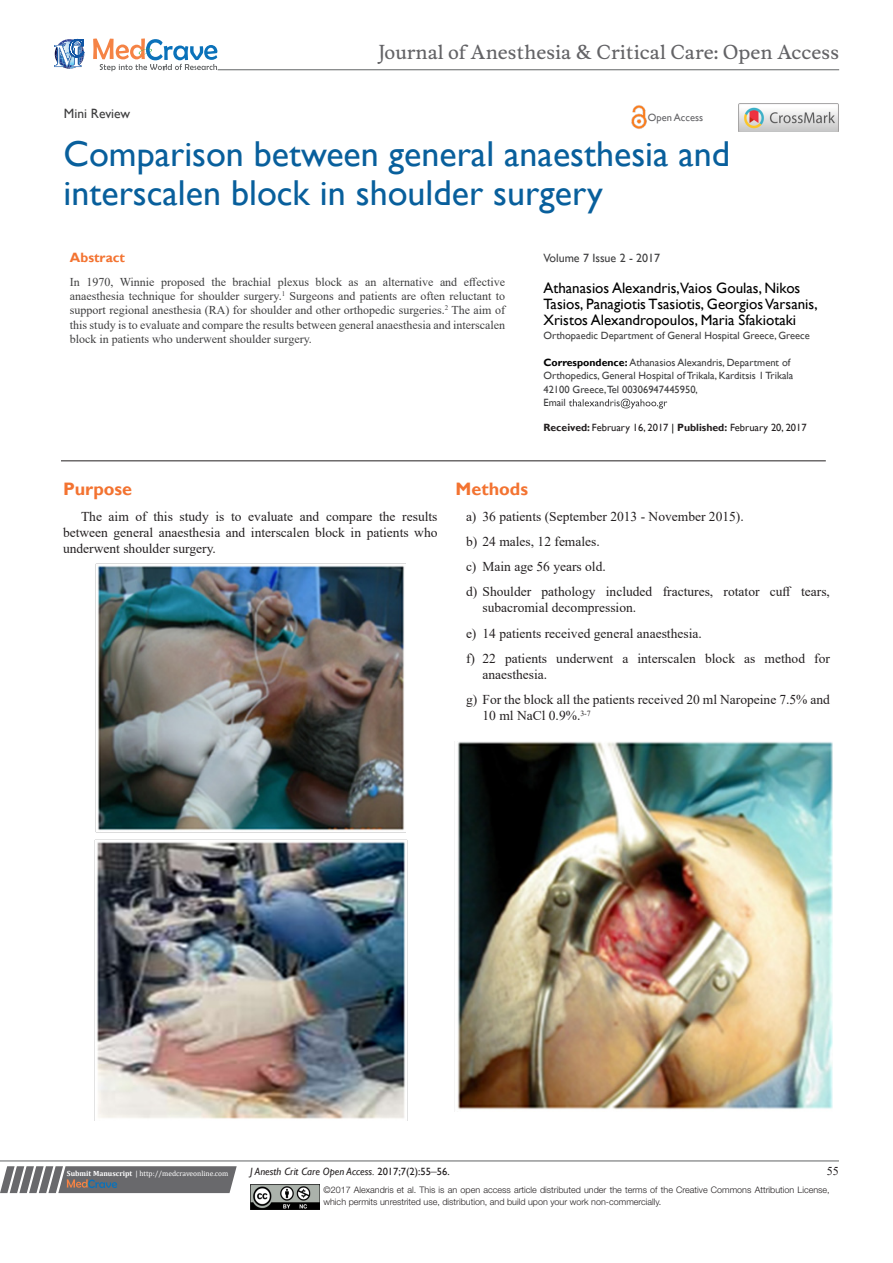
<style>
.page{position:relative;width:893px;height:1263px;background:#fff}
.page>*{position:absolute;margin:0;border:0;box-sizing:border-box;transform-origin:0 0}
.t1{font:36px/39px "Gill Sans";color:#085f9c}
.t2{font:18.6px "Musee";color:#636366}
.List_Paragraph{font:700 18px "Gill Sans";color:#f37331}
.t3{font:15px/16.2px "Gill Sans";color:#000}
.t4{font:13.5px/16.2px "Times New Roman";color:#231f20}
.t5{font:13.5px "Gill Sans";color:#3e3e3f}
.t6{font:700 13.5px "Gill Sans";color:#f37331}
.t7{font:12px/14.4px "Times New Roman";color:#3e3e3f;text-align:justify}
.t8{font:12px "Gill Sans";color:#3e3e3f}
.t9{font:12px "Times New Roman";color:#231f20}
.t10{font:10.5px/13.5px "Gill Sans";color:#3e3e3f}
.t11{font:10.5px "Gill Sans";color:#231f20}
.t12{font:italic 10.5px "Gill Sans";color:#231f20}
.t13{font:10.5px "Gill Sans";color:#636366}
.t14{font:300 9px/12px "Helvetica Neue LT Std";color:#231f20}
.t15{font:7.5px "Cambria";color:#fff}
.s1{font-weight:700;color:#000}
.s2{font-weight:700}
.s3{color:#000}
.s4{font-style:normal}
.s5{font-family:"Times New Roman";font-style:normal;font-size:12px}
</style>
<div class="page">
<svg style="left:0;top:1166px;width:237px;height:27px;background:#78787a"></svg>
<hr style="left:0;top:1161px;width:839px;height:1px;background:#626465">
<hr style="left:61px;top:460px;width:765px;height:1px;background:#231f20">
<img style="left:250px;top:1185px;width:69px;height:24px">
<svg style="left:569px;top:399px;width:98px;height:10px"></svg>
<svg style="left:54px;top:39px;width:30px;height:30px"></svg>
<svg style="left:93px;top:38px;width:124px;height:33px"></svg>
<hr style="left:218px;top:70px;width:621px;height:1px;background:#626465">
<img style="left:631px;top:105px;width:16px;height:24px">
<img style="left:739px;top:104px;width:99px;height:28px">
<img style="left:97px;top:565px;width:307px;height:266px">
<img style="left:95px;top:839px;width:312px;height:280px">
<img style="left:454px;top:741px;width:378px;height:371px">
<p class="t5" style="left:64px;top:105px;width:68px">Mini Review</p>
<p class="t2" style="left:378px;top:41px;width:462px">Journal of Anesthesia &amp; Critical Care: Open Access</p>
<p class="t13" style="left:648px;top:112px;width:57px">Open Access</p>
<p class="t1" style="left:64px;top:135px;width:668px">Comparison between general anaesthesia and interscalen block in shoulder surgery</p>
<p class="t6" style="left:70px;top:249px;width:57px">Abstract</p>
<p class="t7" style="left:70px;top:274px;width:437px">In 1970, Winnie proposed the brachial plexus block as an alternative and effective anaesthesia technique for shoulder surgery.<sup>1</sup> Surgeons and patients are often reluctant to support regional anesthesia (RA) for shoulder and other orthopedic surgeries.<sup>2</sup> The aim of this study is to evaluate and compare the results between general anaesthesia and interscalen block in patients who underwent shoulder surgery.</p>
<p class="t8" style="left:543px;top:251px;width:118px">Volume 7 Issue 2 - 2017</p>
<p class="t3" style="left:543px;top:280px;width:276px">Athanasios Alexandris,Vaios Goulas, Nikos<br>Tasios, Panagiotis Tsasiotis, Georgios Varsanis,<br>Xristos Alexandropoulos, Maria Sfakiotaki</p>
<p class="t10" style="left:543px;top:329px;width:268px">Orthopaedic Department of General Hospital Greece, Greece</p>
<p class="t10" style="left:543px;top:356px;width:251px"><span class="s1">Correspondence:</span> Athanasios Alexandris, Department of<br>Orthopedics, General Hospital of Trikala, Karditsis 1 Trikala<br>42100 Greece,Tel 00306947445950,</p>
<p class="t10" style="left:543px;top:396px;width:24px">Email</p>
<p class="t11" style="left:543px;top:422px;width:265px"><span class="s2">Received:</span> February 16, 2017 <span class="s3">|</span> <span class="s2">Published:</span> February 20, 2017</p>
<p class="List_Paragraph" style="left:63px;top:478px;width:71px">Purpose</p>
<p class="t4" style="left:63px;top:508px;width:376px;text-align:justify;text-indent:18px">The aim of this study is to evaluate and compare the results between general anaesthesia and interscalen block in patients who underwent shoulder surgery.</p>
<p class="List_Paragraph" style="left:455px;top:478px;width:74px">Methods</p>
<p class="t4" style="left:466px;top:508px;width:279px">a) 36 patients (September 2013 - November 2015).</p>
<p class="t4" style="left:466px;top:533px;width:135px">b) 24 males, 12 females.</p>
<p class="t4" style="left:466px;top:558px;width:141px">c) Main age 56 years old.</p>
<p class="t4" style="left:482px;top:583px;width:349px;text-indent:-16px">d) Shoulder pathology included fractures, rotator cuff tears, subacromial decompression.</p>
<p class="t4" style="left:466px;top:625px;width:237px">e) 14 patients received general anaesthesia.</p>
<p class="t4" style="left:482px;top:650px;width:349px;text-indent:-16px">f) 22 patients underwent a interscalen block as method for anaesthesia.</p>
<p class="t4" style="left:482px;top:691px;width:349px;text-indent:-16px">g) For the block all the patients received 20 ml Naropeine 7.5% and<br>10 ml NaCl 0.9%.<sup>3-7</sup></p>
<p class="t15" style="left:67px;top:1169px;width:163px"><span class="s2">Submit Manuscript</span> | http://medcraveonline.com</p>
<p class="t12" style="left:250px;top:1165px;width:201px">J Anesth Crit Care Open Access. <span class="s4">2017;7(2):55</span><span class="s5">‒</span><span class="s4">56.</span></p>
<p class="t9" style="left:827px;top:1162px;width:13px">55</p>
<p class="t14" style="left:323px;top:1183px;width:508px">©2017 Alexandris et al. This is an open access article distributed under the terms of the Creative Commons Attribution License, which permits unrestrited use, distribution, and build upon your work non-commercially.</p>
</div>
